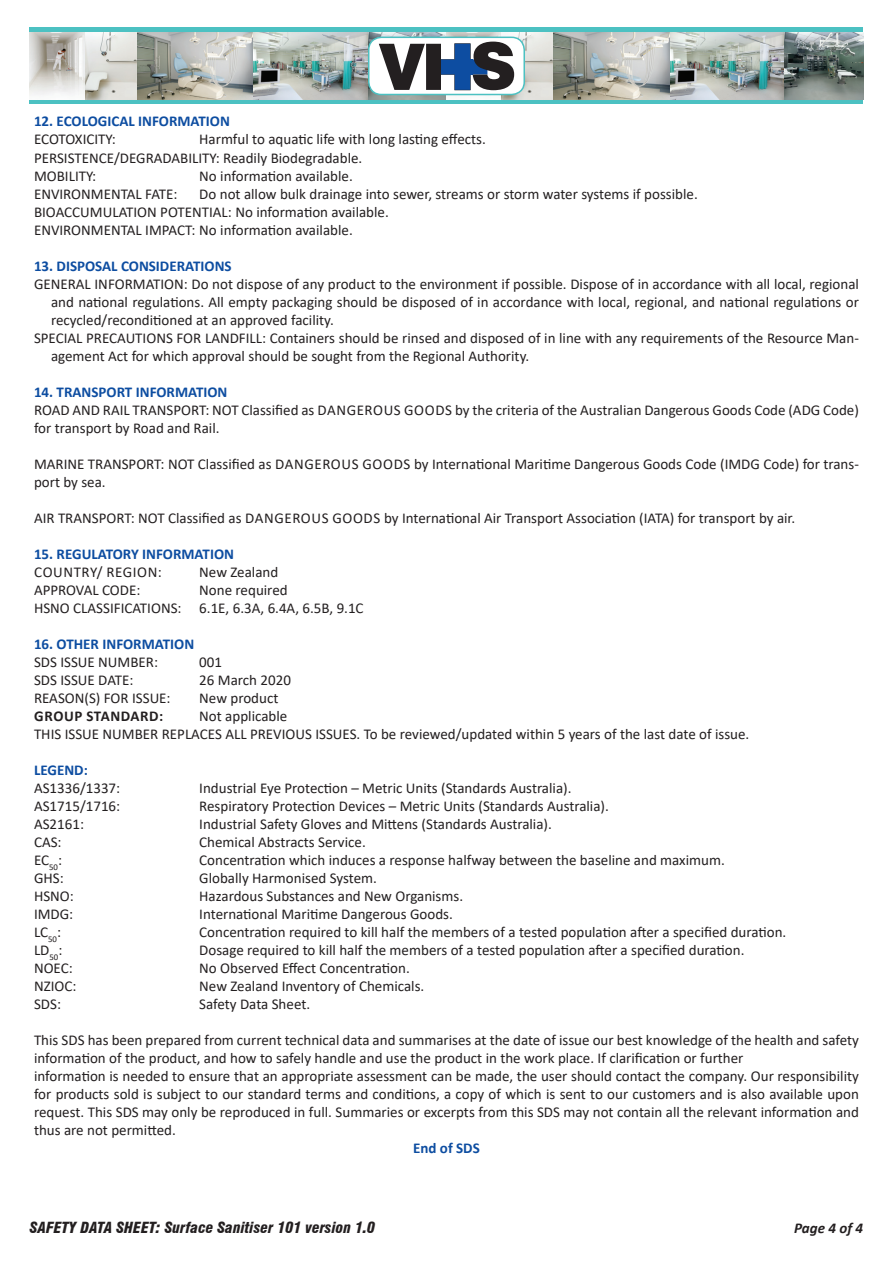
<style>
.page{position:relative;width:893px;height:1263px;background:#fff}
.page>*{position:absolute;margin:0;border:0;box-sizing:border-box;transform-origin:0 0}
.t1{font:15px/18px "Calibri";color:#231f20}
.t2{font:700 15px "Calibri";color:#0d4da1}
.t3{font:italic 900 condensed 15px "Swiss 721 BT";color:#231f20}
.t4{font:15px "Calibri";letter-spacing:.04em;color:#231f20}
.t5{font:700 15px "Calibri";letter-spacing:.04em;color:#231f20}
.t6{font:italic 700 15px "Calibri";color:#231f20}
</style>
<div class="page">
<svg style="left:30px;top:28px;width:833px;height:76px;background:#64c2c3"></svg>
<img style="left:136px;top:33px;width:232px;height:66px">
<img style="left:30px;top:33px;width:106px;height:66px">
<img style="left:368px;top:33px;width:78px;height:66px">
<svg style="left:446px;top:33px;width:104px;height:66px;background:#d9dbd7"></svg>
<img style="left:550px;top:33px;width:313px;height:66px">
<div style="left:369px;top:37px;width:155px;height:57px;background:#fff;border-radius:13px"></div>
<div style="left:368px;top:37px;width:157px;height:58px;border:2px solid #4cc1c2;border-radius:13px"></div>
<svg style="left:379px;top:42px;width:135px;height:48px"></svg>
<p class="t2" style="left:34px;top:111px;width:197px">12. ECOLOGICAL INFORMATION</p>
<p class="t1" style="left:34px;top:130px;width:83px">ECOTOXICITY:</p>
<p class="t1" style="left:199px;top:130px;width:288px">Harmful to aquatic life with long lasting effects.</p>
<p class="t1" style="left:34px;top:148px;width:330px">PERSISTENCE/DEGRADABILITY: Readily Biodegradable.</p>
<p class="t1" style="left:34px;top:166px;width:64px">MOBILITY:</p>
<p class="t1" style="left:199px;top:166px;width:155px">No information available.</p>
<p class="t1" style="left:34px;top:184px;width:145px">ENVIRONMENTAL FATE:</p>
<p class="t1" style="left:199px;top:184px;width:500px">Do not allow bulk drainage into sewer, streams or storm water systems if possible.</p>
<p class="t1" style="left:34px;top:202px;width:356px">BIOACCUMULATION POTENTIAL: No information available.</p>
<p class="t1" style="left:34px;top:220px;width:320px">ENVIRONMENTAL IMPACT: No information available.</p>
<p class="t2" style="left:34px;top:255px;width:199px">13. DISPOSAL CONSIDERATIONS</p>
<p class="t1" style="left:51px;top:274px;width:809px;text-align:justify;text-indent:-17px">GENERAL INFORMATION: Do not dispose of any product to the environment if possible. Dispose of in accordance with all local, regional and national regulations. All empty packaging should be disposed of in accordance with local, regional, and national regulations or recycled/reconditioned at an approved facility.</p>
<p class="t1" style="left:51px;top:328px;width:809px;text-indent:-17px">SPECIAL PRECAUTIONS FOR LANDFILL: Containers should be rinsed and disposed of in line with any requirements of the Resource Man&shy;agement Act for which approval should be sought from the Regional Authority.</p>
<p class="t2" style="left:34px;top:381px;width:195px">14. TRANSPORT INFORMATION</p>
<p class="t1" style="left:34px;top:400px;width:826px">ROAD AND RAIL TRANSPORT: NOT Classified as DANGEROUS GOODS by the criteria of the Australian Dangerous Goods Code (ADG Code) for transport by Road and Rail.</p>
<p class="t1" style="left:34px;top:454px;width:826px">MARINE TRANSPORT: NOT Classified as DANGEROUS GOODS by International Maritime Dangerous Goods Code (IMDG Code) for trans&shy;port by sea.</p>
<p class="t1" style="left:34px;top:508px;width:763px">AIR TRANSPORT: NOT Classified as DANGEROUS GOODS by International Air Transport Association (IATA) for transport by air.</p>
<p class="t2" style="left:34px;top:543px;width:201px">15. REGULATORY INFORMATION</p>
<p class="t4" style="left:34px;top:561px;width:129px">COUNTRY/ REGION:</p>
<p class="t1" style="left:199px;top:562px;width:81px">New Zealand</p>
<p class="t1" style="left:34px;top:580px;width:108px">APPROVAL CODE:</p>
<p class="t1" style="left:199px;top:580px;width:90px">None required</p>
<p class="t1" style="left:34px;top:598px;width:331px">HSNO CLASSIFICATIONS: 6.1E, 6.3A, 6.4A, 6.5B, 9.1C</p>
<p class="t2" style="left:34px;top:633px;width:162px">16. OTHER INFORMATION</p>
<p class="t1" style="left:34px;top:652px;width:126px">SDS ISSUE NUMBER:</p>
<p class="t1" style="left:199px;top:652px;width:24px">001</p>
<p class="t1" style="left:34px;top:670px;width:101px">SDS ISSUE DATE:</p>
<p class="t1" style="left:199px;top:670px;width:93px">26 March 2020</p>
<p class="t1" style="left:34px;top:688px;width:138px">REASON(S) FOR ISSUE:</p>
<p class="t1" style="left:199px;top:688px;width:81px">New product</p>
<p class="t5" style="left:34px;top:705px;width:130px">GROUP STANDARD:</p>
<p class="t1" style="left:199px;top:706px;width:90px">Not applicable</p>
<p class="t1" style="left:34px;top:724px;width:717px">THIS ISSUE NUMBER REPLACES ALL PREVIOUS ISSUES. To be reviewed/updated within 5 years of the last date of issue.</p>
<p class="t2" style="left:34px;top:759px;width:55px">LEGEND:</p>
<p class="t1" style="left:34px;top:778px;width:88px">AS1336/1337:</p>
<p class="t1" style="left:199px;top:778px;width:374px">Industrial Eye Protection – Metric Units (Standards Australia).</p>
<p class="t1" style="left:34px;top:796px;width:88px">AS1715/1716:</p>
<p class="t1" style="left:199px;top:796px;width:411px">Respiratory Protection Devices – Metric Units (Standards Australia).</p>
<p class="t1" style="left:34px;top:814px;width:52px">AS2161:</p>
<p class="t1" style="left:199px;top:814px;width:354px">Industrial Safety Gloves and Mittens (Standards Australia).</p>
<p class="t1" style="left:34px;top:832px;width:29px">CAS:</p>
<p class="t1" style="left:199px;top:832px;width:168px">Chemical Abstracts Service.</p>
<p class="t1" style="left:34px;top:850px;width:30px">EC<sub>50</sub>:</p>
<p class="t1" style="left:199px;top:850px;width:527px">Concentration which induces a response halfway between the baseline and maximum.</p>
<p class="t1" style="left:34px;top:868px;width:31px">GHS:</p>
<p class="t1" style="left:199px;top:868px;width:179px">Globally Harmonised System.</p>
<p class="t1" style="left:34px;top:886px;width:41px">HSNO:</p>
<p class="t1" style="left:199px;top:886px;width:265px">Hazardous Substances and New Organisms.</p>
<p class="t1" style="left:34px;top:904px;width:41px">IMDG:</p>
<p class="t1" style="left:199px;top:904px;width:255px">International Maritime Dangerous Goods.</p>
<p class="t1" style="left:34px;top:922px;width:29px">LC<sub>50</sub>:</p>
<p class="t1" style="left:199px;top:922px;width:589px">Concentration required to kill half the members of a tested population after a specified duration.</p>
<p class="t1" style="left:34px;top:940px;width:30px">LD<sub>50</sub>:</p>
<p class="t1" style="left:199px;top:940px;width:547px">Dosage required to kill half the members of a tested population after a specified duration.</p>
<p class="t1" style="left:34px;top:958px;width:40px">NOEC:</p>
<p class="t1" style="left:199px;top:958px;width:212px">No Observed Effect Concentration.</p>
<p class="t1" style="left:34px;top:976px;width:44px">NZIOC:</p>
<p class="t1" style="left:199px;top:976px;width:227px">New Zealand Inventory of Chemicals.</p>
<p class="t1" style="left:34px;top:994px;width:29px">SDS:</p>
<p class="t1" style="left:199px;top:994px;width:112px">Safety Data Sheet.</p>
<p class="t1" style="left:34px;top:1030px;width:826px">This SDS has been prepared from current technical data and summarises at the date of issue our best knowledge of the health and safety information of the product, and how to safely handle and use the product in the work place. If clarification or further</p>
<p class="t1" style="left:34px;top:1066px;width:826px;text-align:justify">information is needed to ensure that an appropriate assessment can be made, the user should contact the company. Our responsibility for products sold is subject to our standard terms and conditions, a copy of which is sent to our customers and is also available upon request. This SDS may only be reproduced in full. Summaries or excerpts from this SDS may not contain all the relevant information and thus are not permitted.</p>
<p class="t2" style="left:413px;top:1137px;width:68px">End of SDS</p>
<p class="t3" style="left:30px;top:1219px;width:347px">SAFETY DATA SHEET: Surface Sanitiser 101 version 1.0</p>
<p class="t6" style="left:794px;top:1217px;width:71px">Page 4 of 4</p>
</div>
